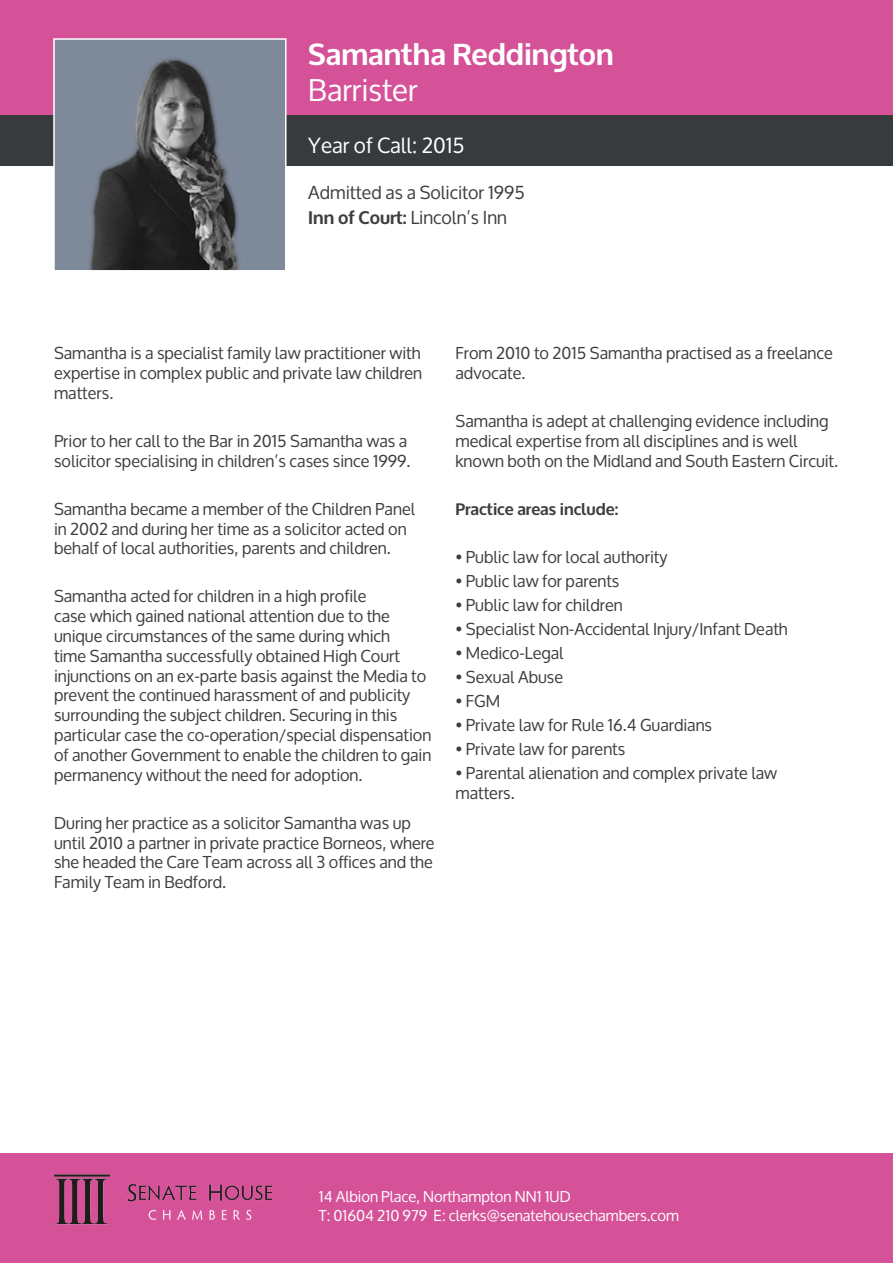
<style>
.page{position:relative;width:893px;height:1263px;background:#fff}
.page>*{position:absolute;margin:0;border:0;box-sizing:border-box;transform-origin:0 0}
.t1{font:700 30px "Oxygen";color:#fff}
.t2{font:30px "Oxygen";color:#fff}
.t3{font:21px "Oxygen";color:#fff}
.t4{font:18px "Oxygen";color:#3e3e3f}
.t5{font:16.5px/19.8px "Oxygen";color:#3e3e3f}
.t6{font:700 16.5px "Oxygen";color:#3e3e3f}
.t7{font:15px "Oxygen";color:#fff}
.s1{font-weight:700}
</style>
<div class="page">
<div style="left:0;top:47px;width:893px;height:119px;background:#383b3d"></div>
<div style="left:0;top:0;width:893px;height:114px;background:#d55298"></div>
<div style="left:0;top:1153px;width:893px;height:110px;background:#d55298"></div>
<img style="left:56px;top:41px;width:227px;height:228px">
<div style="left:53px;top:38px;width:233px;height:234px;border:2px solid #fff"></div>
<img style="left:53px;top:1174px;width:220px;height:51px">
<p class="t1" style="left:308px;top:36px;width:307px">Samantha Reddington</p>
<p class="t2" style="left:308px;top:73px;width:111px">Barrister</p>
<p class="t3" style="left:308px;top:134px;width:158px">Year of Call: 2015</p>
<p class="t4" style="left:308px;top:182px;width:218px">Admitted as a Solicitor 1995</p>
<p class="t4" style="left:308px;top:208px;width:200px"><span class="s1">Inn of Court:</span> Lincoln’s Inn</p>
<p class="t5" style="left:54px;top:343px;width:370px;text-align:justify">Samantha is a specialist family law practitioner with expertise in complex public and private law children matters.</p>
<p class="t5" style="left:54px;top:431px;width:358px">Prior to her call to the Bar in 2015 Samantha was a solicitor specialising in children’s cases since 1999.</p>
<p class="t5" style="left:54px;top:499px;width:363px">Samantha became a member of the Children Panel in 2002 and during her time as a solicitor acted on behalf of local authorities, parents and children.</p>
<p class="t5" style="left:54px;top:587px;width:379px">Samantha acted for children in a high profile<br>case which gained national attention due to the unique circumstances of the same during which<br>time Samantha successfully obtained High Court injunctions on an ex-parte basis against the Media to prevent the continued harassment of and publicity surrounding the subject children. Securing in this particular case the co-operation/special dispensation of another Government to enable the children to gain permanency without the need for adoption.</p>
<p class="t5" style="left:54px;top:813px;width:382px">During her practice as a solicitor Samantha was up until 2010 a partner in private practice Borneos, where she headed the Care Team across all 3 offices and the Family Team in Bedford.</p>
<p class="t5" style="left:455px;top:343px;width:379px">From 2010 to 2015 Samantha practised as a freelance advocate.</p>
<p class="t5" style="left:455px;top:411px;width:384px">Samantha is adept at challenging evidence including medical expertise from all disciplines and is well known both on the Midland and South Eastern Circuit.</p>
<p class="t6" style="left:455px;top:499px;width:164px">Practice areas include:</p>
<p class="t5" style="left:455px;top:547px;width:213px">• Public law for local authority</p>
<p class="t5" style="left:455px;top:571px;width:165px">• Public law for parents</p>
<p class="t5" style="left:455px;top:595px;width:169px">• Public law for children</p>
<p class="t5" style="left:455px;top:619px;width:334px">• Specialist Non-Accidental Injury/Infant Death</p>
<p class="t5" style="left:455px;top:643px;width:110px">• Medico-Legal</p>
<p class="t5" style="left:455px;top:667px;width:109px">• Sexual Abuse</p>
<p class="t5" style="left:455px;top:691px;width:46px">• FGM</p>
<p class="t5" style="left:455px;top:716px;width:258px">• Private law for Rule 16.4 Guardians</p>
<p class="t5" style="left:455px;top:740px;width:171px">• Private law for parents</p>
<p class="t5" style="left:455px;top:764px;width:323px">• Parental alienation and complex private law matters.</p>
<p class="t7" style="left:319px;top:1188px;width:253px">14 Albion Place, Northampton NN1 1UD</p>
<p class="t7" style="left:319px;top:1207px;width:362px">T: 01604 210 979 E: clerks@senatehousechambers.com</p>
</div>
